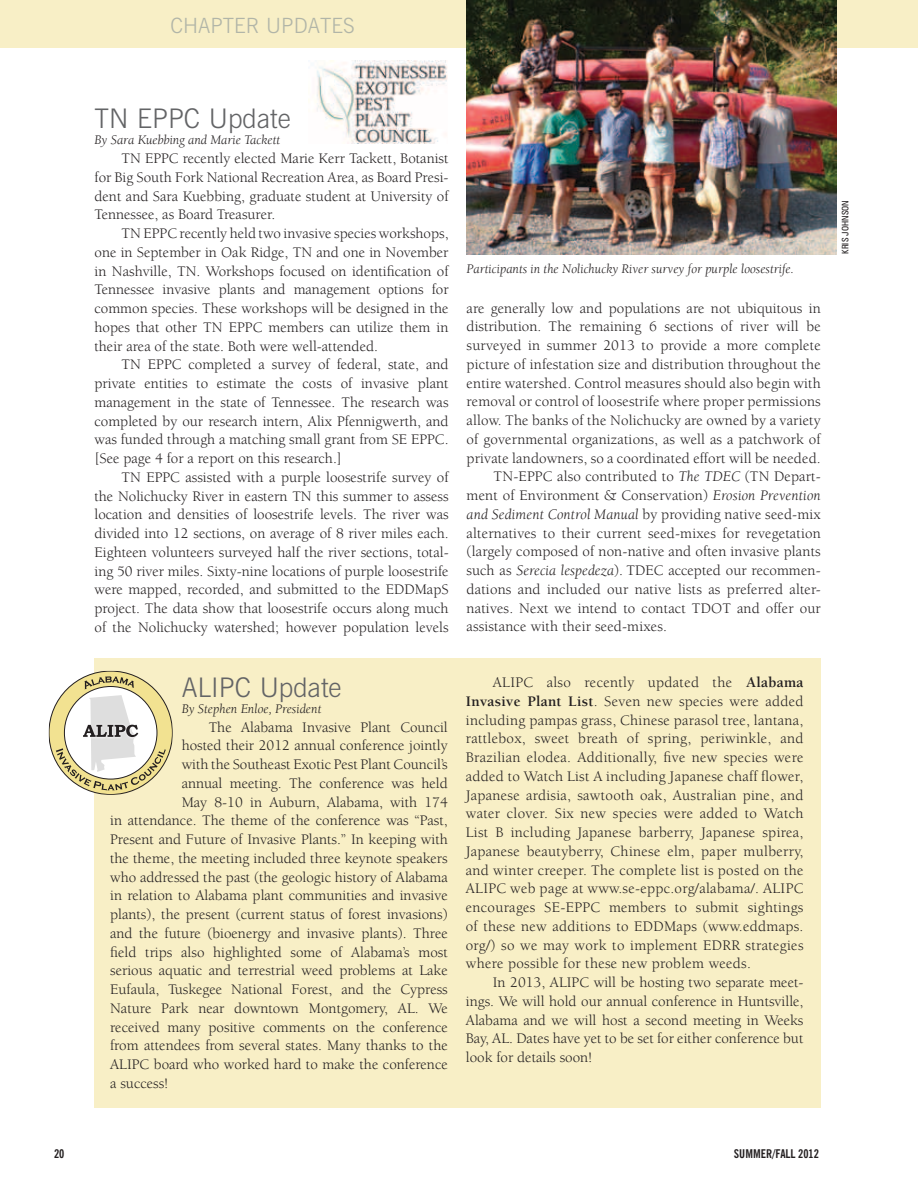
<style>
.page{position:relative;width:918px;height:1188px;background:#fff}
.page>*{position:absolute;margin:0;border:0;box-sizing:border-box;transform-origin:0 0}
.t1{font:300 27px "News Gothic BT";color:#636466}
.t2{font:300 21px "News Gothic BT";letter-spacing:.005em;color:#b1b5a8}
.t3{font:15px/18.8px "Berkeley";color:#231f20;text-align:justify}
.t4{font:italic 13.5px "Berkeley";color:#231f20}
.t5{font:700 condensed 12px "News Gothic BT";color:#231f20}
.t6{font:condensed 9px "Zurich BT";color:#231f20}
.s1{font-style:italic}
.s2{font-weight:700}
</style>
<div class="page">
<div style="left:0;top:0;width:918px;height:48px;background:#f8efc6"></div>
<div style="left:94px;top:659px;width:727px;height:449px;background:#f8efc6"></div>
<img style="left:317px;top:60px;width:131px;height:84px">
<img style="left:467px;top:0;width:370px;height:255px">
<svg style="left:49px;top:671px;width:124px;height:124px"></svg>
<h2 class="t2" style="left:170px;top:13px;width:186px">CHAPTER UPDATES</h2>
<h1 class="t1" style="left:94px;top:102px;width:198px">TN EPPC Update</h1>
<p class="t4" style="left:94px;top:133px;width:187px">By Sara Kuebbing and Marie Tackett</p>
<p class="t3" style="left:94px;top:149px;width:356px;text-indent:27px">TN EPPC recently elected Marie Kerr Tackett, Botanist for Big South Fork National Recreation Area, as Board Presi&shy;dent and Sara Kuebbing, graduate student at University of Tennessee, as Board Treasurer.</p>
<p class="t3" style="left:94px;top:224px;width:356px;text-indent:27px">TN EPPC recently held two invasive species workshops, one in September in Oak Ridge, TN and one in November in Nashville, TN. Workshops focused on identification of Tennessee invasive plants and management options for common species. These workshops will be designed in the hopes that other TN EPPC members can utilize them in their area of the state. Both were well-attended.</p>
<p class="t3" style="left:94px;top:356px;width:356px;text-indent:27px">TN EPPC completed a survey of federal, state, and private entities to estimate the costs of invasive plant management in the state of Tennessee. The research was completed by our research intern, Alix Pfennigwerth, and was funded through a matching small grant from SE EPPC. [See page 4 for a report on this research.]</p>
<p class="t3" style="left:94px;top:468px;width:356px;text-indent:27px">TN EPPC assisted with a purple loosestrife survey of the Nolichucky River in eastern TN this summer to assess location and densities of loosestrife levels. The river was divided into 12 sections, on average of 8 river miles each.<br>Eighteen volunteers surveyed half the river sections, total&shy;ing 50 river miles. Sixty-nine locations of purple loosestrife were mapped, recorded, and submitted to the EDDMapS project. The data show that loosestrife occurs along much of the Nolichucky watershed; however population levels</p>
<p class="t4" style="left:467px;top:261px;width:329px">Participants in the Nolichucky River survey for purple loosestrife.</p>
<p class="t3" style="left:467px;top:299px;width:356px">are generally low and populations are not ubiquitous in</p>
<p class="t3" style="left:467px;top:318px;width:356px">distribution. The remaining 6 sections of river will be</p>
<p class="t3" style="left:467px;top:336px;width:356px">surveyed in summer 2013 to provide a more complete</p>
<p class="t3" style="left:467px;top:355px;width:356px">picture of infestation size and distribution throughout the</p>
<p class="t3" style="left:467px;top:374px;width:356px">entire watershed. Control measures should also begin with</p>
<p class="t3" style="left:467px;top:393px;width:356px">removal or control of loosestrife where proper permissions</p>
<p class="t3" style="left:467px;top:411px;width:356px">allow. The banks of the Nolichucky are owned by a variety</p>
<p class="t3" style="left:467px;top:430px;width:356px">of governmental organizations, as well as a patchwork of</p>
<p class="t3" style="left:467px;top:449px;width:356px">private landowners, so a coordinated effort will be needed.</p>
<p class="t3" style="left:494px;top:468px;width:329px">TN-EPPC also contributed to <span class="s1">The TDEC</span> (TN Depart-</p>
<p class="t3" style="left:467px;top:486px;width:356px">ment of Environment &amp; Conservation) <span class="s1">Erosion Prevention</span></p>
<p class="t3" style="left:467px;top:505px;width:356px"><span class="s1">and Sediment Control Manual</span> by providing native seed-mix</p>
<p class="t3" style="left:467px;top:524px;width:356px">alternatives to their current seed-mixes for revegetation</p>
<p class="t3" style="left:467px;top:543px;width:356px">(largely composed of non-native and often invasive plants</p>
<p class="t3" style="left:467px;top:561px;width:356px">such as <span class="s1">Serecia lespedeza</span>). TDEC accepted our recommen-</p>
<p class="t3" style="left:467px;top:580px;width:356px">dations and included our native lists as preferred alter-</p>
<p class="t3" style="left:467px;top:599px;width:356px">natives. Next we intend to contact TDOT and offer our</p>
<p class="t3" style="left:467px;top:618px;width:202px">assistance with their seed-mixes.</p>
<h1 class="t1" style="left:182px;top:671px;width:161px">ALIPC Update</h1>
<p class="t4" style="left:182px;top:702px;width:141px">By Stephen Enloe, President</p>
<p class="t3" style="left:209px;top:718px;width:241px">The Alabama Invasive Plant Council</p>
<p class="t3" style="left:182px;top:737px;width:268px">hosted their 2012 annual conference jointly</p>
<p class="t3" style="left:182px;top:755px;width:268px">with the Southeast Exotic Pest Plant Council’s</p>
<p class="t3" style="left:182px;top:774px;width:268px">annual meeting. The conference was held</p>
<p class="t3" style="left:182px;top:793px;width:268px">May 8-10 in Auburn, Alabama, with 174</p>
<p class="t3" style="left:110px;top:812px;width:339px">in attendance. The theme of the conference was “Past,</p>
<p class="t3" style="left:110px;top:830px;width:339px">Present and Future of Invasive Plants.” In keeping with</p>
<p class="t3" style="left:110px;top:849px;width:339px">the theme, the meeting included three keynote speakers</p>
<p class="t3" style="left:110px;top:868px;width:339px">who addressed the past (the geologic history of Alabama</p>
<p class="t3" style="left:110px;top:887px;width:339px">in relation to Alabama plant communities and invasive</p>
<p class="t3" style="left:110px;top:905px;width:339px">plants), the present (current status of forest invasions)</p>
<p class="t3" style="left:110px;top:924px;width:339px">and the future (bioenergy and invasive plants). Three</p>
<p class="t3" style="left:110px;top:943px;width:339px">field trips also highlighted some of Alabama’s most</p>
<p class="t3" style="left:110px;top:962px;width:339px">serious aquatic and terrestrial weed problems at Lake</p>
<p class="t3" style="left:110px;top:980px;width:339px">Eufaula, Tuskegee National Forest, and the Cypress</p>
<p class="t3" style="left:110px;top:999px;width:339px">Nature Park near downtown Montgomery, AL. We</p>
<p class="t3" style="left:110px;top:1018px;width:339px">received many positive comments on the conference</p>
<p class="t3" style="left:110px;top:1037px;width:339px">from attendees from several states. Many thanks to the</p>
<p class="t3" style="left:110px;top:1055px;width:339px">ALIPC board who worked hard to make the conference</p>
<p class="t3" style="left:110px;top:1074px;width:60px">a success!</p>
<p class="t3" style="left:466px;top:673px;width:339px;text-indent:27px">ALIPC also recently updated the <span class="s2">Alabama Invasive Plant List</span>. Seven new species were added including pampas grass, Chinese parasol tree, lantana, rattlebox, sweet breath of spring, periwinkle, and Brazilian elodea. Additionally, five new species were added to Watch List A including Japanese chaff flower, Japanese ardisia, sawtooth oak, Australian pine, and water clover. Six new species were added to Watch List B including Japanese barberry, Japanese spirea, Japanese beautyberry, Chinese elm, paper mulberry, and winter creeper. The complete list is posted on the ALIPC web page at www.se-eppc.org/alabama/. ALIPC encourages SE-EPPC members to submit sightings of these new additions to EDDMaps (www.eddmaps. org/) so we may work to implement EDRR strategies where possible for these new problem weeds.</p>
<p class="t3" style="left:466px;top:973px;width:339px;text-indent:27px">In 2013, ALIPC will be hosting two separate meet&shy;ings. We will hold our annual conference in Huntsville, Alabama and we will host a second meeting in Weeks Bay, AL. Dates have yet to be set for either conference but look for details soon!</p>
<p class="t6" style="left:840px;top:254px;width:54px;rotate:-90deg">Kris Johnson</p>
<p class="t5" style="left:54px;top:1146px;width:12px">20</p>
<p class="t5" style="left:734px;top:1146px;width:87px">SUMMER/FALL 2012</p>
</div>
